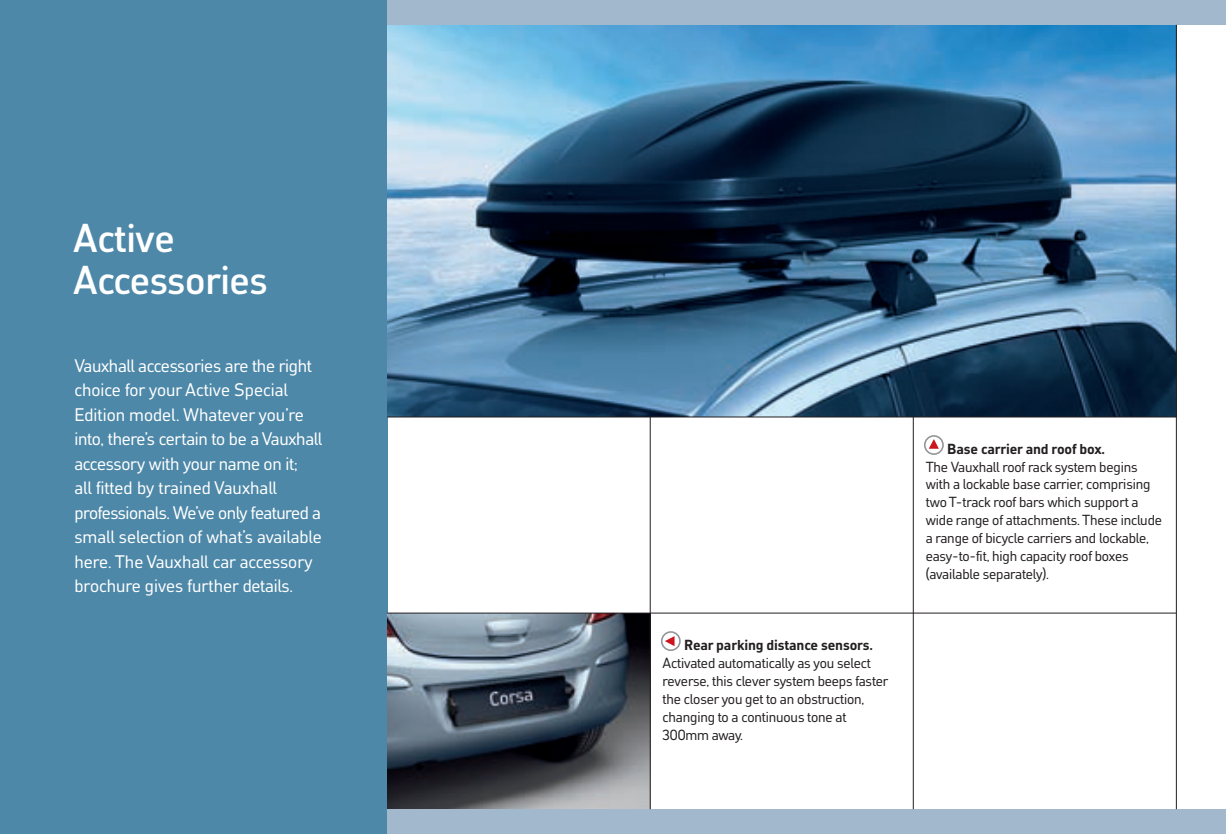
<style>
.page{position:relative;width:1226px;height:834px;background:#fff}
.page>*{position:absolute;margin:0;border:0;box-sizing:border-box;transform-origin:0 0}
.t1{font:500 38.5px/42px "Vauxhall";letter-spacing:-.01em;color:#fff}
.t2{font:17.5px/24.5px "Vauxhall";letter-spacing:-.015em;color:#fff}
.t3{font:14px/17.8px "Vauxhall";letter-spacing:-.01em;color:#231f20}
.t4{font:700 14px "Vauxhall";letter-spacing:-.01em;color:#231f20}
</style>
<div class="page">
<div style="left:0;top:0;width:387px;height:833px;background:#4d88a8"></div>
<img style="left:387px;top:25px;width:788px;height:391px">
<img style="left:387px;top:613px;width:262px;height:196px">
<div style="left:387px;top:0;width:838px;height:25px;background:#a2b8cc"></div>
<div style="left:387px;top:809px;width:838px;height:24px;background:#a2b8cc"></div>
<hr style="left:912px;top:417px;width:1px;height:392px;background:#231f20">
<hr style="left:649px;top:417px;width:1px;height:392px;background:#231f20">
<hr style="left:1175px;top:25px;width:1px;height:784px;background:#231f20">
<hr style="left:387px;top:416px;width:789px;height:1px;background:#231f20">
<hr style="left:387px;top:612px;width:789px;height:1px;background:#231f20">
<svg style="left:929px;top:439px;width:9px;height:9px"></svg>
<div style="left:923px;top:435px;width:20px;height:20px;border:2px solid #939598;border-radius:50%"></div>
<svg style="left:661px;top:632px;width:19px;height:18px"></svg>
<div style="left:661px;top:631px;width:19px;height:20px;border:2px solid #939598;border-radius:50%"></div>
<svg style="left:664px;top:636px;width:10px;height:10px"></svg>
<h1 class="t1" style="left:73px;top:221px;width:196px">Active<br>Accessories</h1>
<p class="t2" style="left:74px;top:355px;width:249px">Vauxhall accessories are the right choice for your Active Special Edition model. Whatever you’re into, there’s certain to be a Vauxhall accessory with your name on it;<br>all fitted by trained Vauxhall professionals. We’ve only featured a small selection of what’s available here. The Vauxhall car accessory brochure gives further details.</p>
<p class="t4" style="left:684px;top:640px;width:190px">Rear parking distance sensors.</p>
<p class="t3" style="left:662px;top:655px;width:227px">Activated automatically as you select reverse, this clever system beeps faster the closer you get to an obstruction, changing to a continuous tone at<br>300mm away.</p>
<p class="t4" style="left:947px;top:444px;width:160px">Base carrier and roof box.</p>
<p class="t3" style="left:925px;top:459px;width:238px">The Vauxhall roof rack system begins with a lockable base carrier, comprising two T-track roof bars which support a wide range of attachments. These include a range of bicycle carriers and lockable, easy-to-fit, high capacity roof boxes (available separately).</p>
</div>
